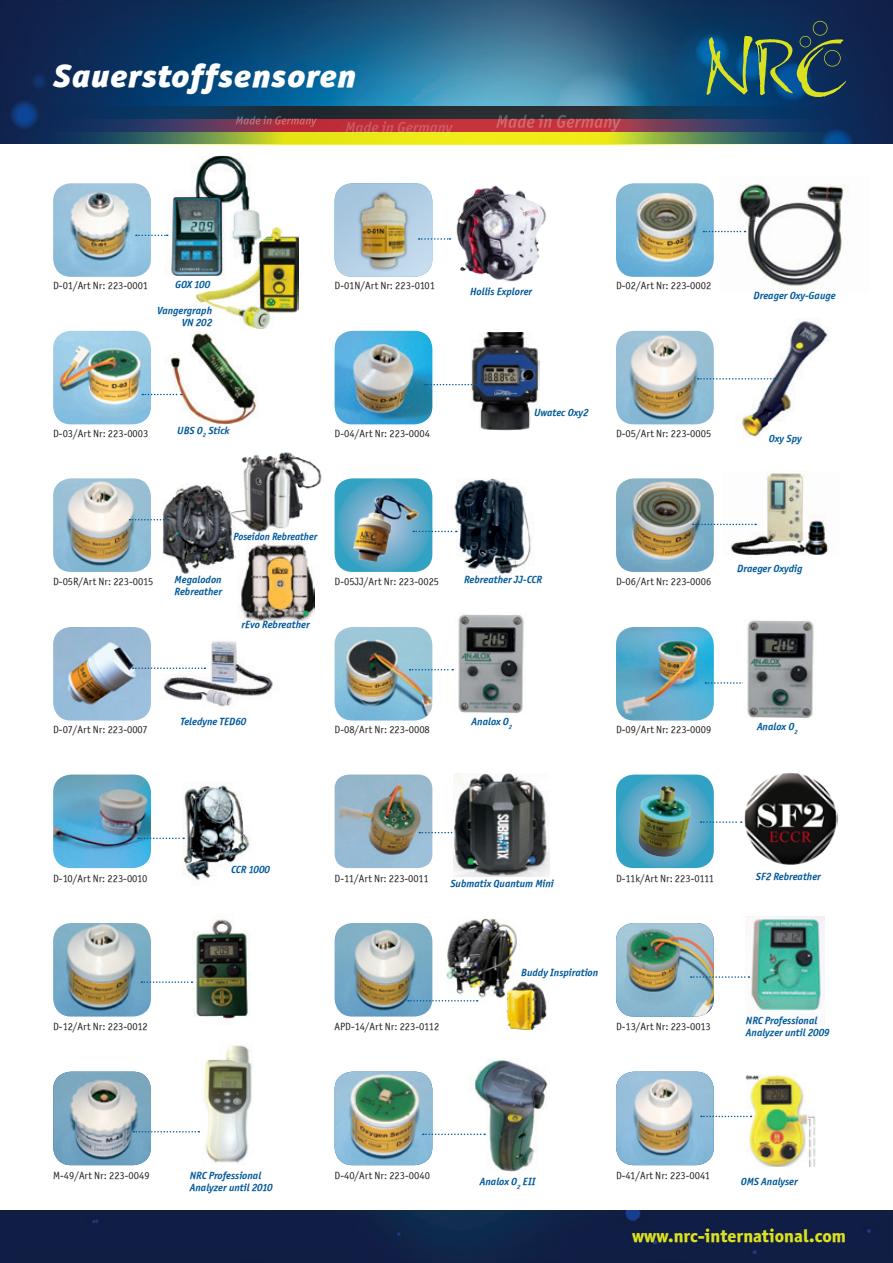
<style>
.page{position:relative;width:893px;height:1263px;background:#fff}
.page>*{position:absolute;margin:0;border:0;box-sizing:border-box;transform-origin:0 0}
.t1{font:33px "Officina San Blk ITCTT Italic";letter-spacing:.02em;color:#fff}
.t2{font:700 18px "Officina San Md OSITCTT Extra";color:#dbe11e}
.t3{font:10.5px "Officina Sans ITCTT Book";color:#231f20}
.t4{font:italic 10.5px/12.6px "Officina Sans ITCTT Bold";color:#00599a}
.t5{font:italic 10.5px/12.6px "Officina Sans ITCTT Bold";color:#00599b}
.t6{font:italic 10.5px "Officina Sans ITCTT Bold";color:#00599b;scale:.95 1}
</style>
<div class="page">
<img style="left:0;top:0;width:893px;height:1263px">
<div style="left:0;top:145px;width:893px;height:1065px;background:#fff"></div>
<img style="left:616px;top:183px;width:98px;height:94px">
<img style="left:721px;top:184px;width:127px;height:102px">
<svg style="left:703px;top:231px;width:42px;height:1px"></svg>
<img style="left:335px;top:331px;width:97px;height:93px">
<img style="left:471px;top:333px;width:68px;height:97px">
<svg style="left:425px;top:384px;width:51px;height:1px"></svg>
<img style="left:616px;top:478px;width:98px;height:94px">
<img style="left:723px;top:473px;width:105px;height:82px">
<svg style="left:693px;top:524px;width:63px;height:1px"></svg>
<img style="left:53px;top:627px;width:98px;height:93px">
<img style="left:163px;top:641px;width:110px;height:66px">
<svg style="left:133px;top:667px;width:72px;height:2px"></svg>
<img style="left:53px;top:331px;width:98px;height:93px">
<img style="left:164px;top:333px;width:95px;height:91px">
<img style="left:458px;top:613px;width:66px;height:100px">
<img style="left:335px;top:627px;width:97px;height:93px">
<svg style="left:410px;top:669px;width:43px;height:1px"></svg>
<img style="left:53px;top:923px;width:98px;height:93px">
<img style="left:192px;top:919px;width:59px;height:100px">
<svg style="left:141px;top:981px;width:51px;height:2px"></svg>
<img style="left:616px;top:923px;width:98px;height:93px">
<img style="left:749px;top:917px;width:76px;height:94px">
<svg style="left:691px;top:976px;width:58px;height:2px"></svg>
<img style="left:53px;top:1071px;width:98px;height:94px">
<img style="left:177px;top:1045px;width:75px;height:118px">
<svg style="left:133px;top:1131px;width:66px;height:1px"></svg>
<img style="left:335px;top:1071px;width:97px;height:94px">
<img style="left:474px;top:1059px;width:74px;height:113px">
<svg style="left:423px;top:1133px;width:62px;height:2px"></svg>
<img style="left:744px;top:773px;width:94px;height:92px">
<img style="left:335px;top:923px;width:97px;height:93px">
<img style="left:444px;top:918px;width:103px;height:112px">
<svg style="left:408px;top:1000px;width:70px;height:1px"></svg>
<img style="left:616px;top:1071px;width:98px;height:94px">
<img style="left:746px;top:1074px;width:70px;height:92px">
<svg style="left:701px;top:1116px;width:51px;height:1px"></svg>
<img style="left:450px;top:185px;width:96px;height:97px">
<img style="left:335px;top:183px;width:115px;height:94px">
<img style="left:616px;top:331px;width:98px;height:93px">
<img style="left:742px;top:321px;width:86px;height:117px">
<svg style="left:698px;top:378px;width:80px;height:2px"></svg>
<img style="left:616px;top:627px;width:98px;height:93px">
<svg style="left:705px;top:682px;width:38px;height:2px"></svg>
<img style="left:747px;top:619px;width:67px;height:99px">
<img style="left:335px;top:774px;width:97px;height:94px">
<svg style="left:419px;top:832px;width:34px;height:1px"></svg>
<img style="left:454px;top:773px;width:96px;height:103px">
<img style="left:457px;top:478px;width:74px;height:95px">
<img style="left:53px;top:774px;width:98px;height:94px">
<img style="left:182px;top:785px;width:68px;height:96px">
<svg style="left:138px;top:837px;width:46px;height:2px"></svg>
<svg style="left:707px;top:21px;width:139px;height:76px;background:#2d585d"></svg>
<img style="left:53px;top:478px;width:98px;height:94px">
<img style="left:162px;top:484px;width:74px;height:90px">
<img style="left:222px;top:452px;width:100px;height:85px">
<img style="left:240px;top:543px;width:74px;height:77px">
<img style="left:53px;top:183px;width:98px;height:94px">
<img style="left:197px;top:227px;width:101px;height:102px">
<img style="left:158px;top:156px;width:114px;height:120px">
<svg style="left:136px;top:235px;width:32px;height:1px"></svg>
<svg style="left:142px;top:394px;width:40px;height:1px"></svg>
<img style="left:335px;top:478px;width:122px;height:94px">
<svg style="left:129px;top:519px;width:40px;height:1px"></svg>
<img style="left:616px;top:774px;width:126px;height:94px">
<svg style="left:0;top:107px;width:893px;height:12px;background:#16314c"></svg>
<svg style="left:0;top:119px;width:893px;height:13px;background:#4b3459"></svg>
<svg style="left:0;top:132px;width:893px;height:13px;background:#8a9f44"></svg>
<svg style="left:236px;top:116px;width:81px;height:11px"></svg>
<svg style="left:496px;top:115px;width:125px;height:17px;background:#a53f47"></svg>
<svg style="left:345px;top:121px;width:108px;height:15px;background:#cf6b3b"></svg>
<h1 class="t1" style="left:53px;top:54px;width:304px">Sauerstoffsensoren</h1>
<p class="t3" style="left:53px;top:280px;width:96px">D-01/Art Nr: 223-0001</p>
<p class="t4" style="left:175px;top:278px;width:37px">GOX 100</p>
<p class="t3" style="left:335px;top:280px;width:102px">D-01N/Art Nr: 223-0101</p>
<p class="t4" style="left:470px;top:285px;width:64px">Hollis Explorer</p>
<p class="t3" style="left:616px;top:280px;width:97px">D-02/Art Nr: 223-0002</p>
<p class="t4" style="left:754px;top:289px;width:84px">Dreager Oxy-Gauge</p>
<p class="t4" style="left:157px;top:304px;width:56px;text-align:right">Vangergraph<br>VN 202</p>
<p class="t4" style="left:534px;top:406px;width:56px">Uwatec Oxy2</p>
<p class="t3" style="left:53px;top:427px;width:97px">D-03/Art Nr: 223-0003</p>
<p class="t4" style="left:177px;top:424px;width:54px">UBS O<sub>2</sub> Stick</p>
<p class="t3" style="left:335px;top:427px;width:97px">D-04/Art Nr: 223-0004</p>
<p class="t3" style="left:616px;top:427px;width:97px">D-05/Art Nr: 223-0005</p>
<p class="t4" style="left:769px;top:432px;width:34px">Oxy Spy</p>
<p class="t6" style="left:234px;top:530px;width:90px">Poseidon Rebreather</p>
<p class="t3" style="left:53px;top:575px;width:102px">D-05R/Art Nr: 223-0015</p>
<p class="t5" style="left:175px;top:573px;width:49px">Megalodon<br>Rebreather</p>
<p class="t5" style="left:242px;top:618px;width:70px">rEvo Rebreather</p>
<p class="t3" style="left:335px;top:575px;width:106px">D-05JJ/Art Nr: 223-0025</p>
<p class="t4" style="left:464px;top:573px;width:79px">Rebreather JJ-CCR</p>
<p class="t3" style="left:616px;top:575px;width:97px">D-06/Art Nr: 223-0006</p>
<p class="t4" style="left:737px;top:562px;width:67px">Draeger Oxydig</p>
<p class="t3" style="left:53px;top:723px;width:96px">D-07/Art Nr: 223-0007</p>
<p class="t4" style="left:181px;top:715px;width:67px">Teledyne TED60</p>
<p class="t3" style="left:335px;top:723px;width:97px">D-08/Art Nr: 223-0008</p>
<p class="t4" style="left:472px;top:715px;width:42px">Analox O<sub>2</sub></p>
<p class="t3" style="left:616px;top:723px;width:97px">D-09/Art Nr: 223-0009</p>
<p class="t4" style="left:757px;top:720px;width:42px">Analox O<sub>2</sub></p>
<p class="t3" style="left:53px;top:872px;width:96px">D-10/Art Nr: 223-0010</p>
<p class="t4" style="left:231px;top:863px;width:40px">CCR 1000</p>
<p class="t3" style="left:335px;top:872px;width:96px">D-11/Art Nr: 223-0011</p>
<p class="t4" style="left:450px;top:877px;width:105px">Submatix Quantum Mini</p>
<p class="t3" style="left:616px;top:872px;width:100px">D-11k/Art Nr: 223-0111</p>
<p class="t4" style="left:756px;top:870px;width:67px">SF2 Rebreather</p>
<p class="t4" style="left:521px;top:966px;width:79px">Buddy Inspiration</p>
<p class="t3" style="left:53px;top:1021px;width:96px">D-12/Art Nr: 223-0012</p>
<p class="t4" style="left:746px;top:1014px;width:85px">NRC Professional<br>Analyzer until 2009</p>
<p class="t3" style="left:335px;top:1021px;width:106px">APD-14/Art Nr: 223-0112</p>
<p class="t3" style="left:616px;top:1021px;width:96px">D-13/Art Nr: 223-0013</p>
<p class="t3" style="left:53px;top:1169px;width:98px">M-49/Art Nr: 223-0049</p>
<p class="t4" style="left:190px;top:1168px;width:84px">NRC Professional<br>Analyzer until 2010</p>
<p class="t3" style="left:335px;top:1169px;width:97px">D-40/Art Nr: 223-0040</p>
<p class="t4" style="left:480px;top:1175px;width:57px">Analox O<sub>2</sub> EII</p>
<p class="t3" style="left:616px;top:1169px;width:96px">D-41/Art Nr: 223-0041</p>
<p class="t4" style="left:741px;top:1175px;width:59px">OMS Analyser</p>
<h2 class="t2" style="left:632px;top:1224px;width:216px">www.nrc-international.com</h2>
</div>
